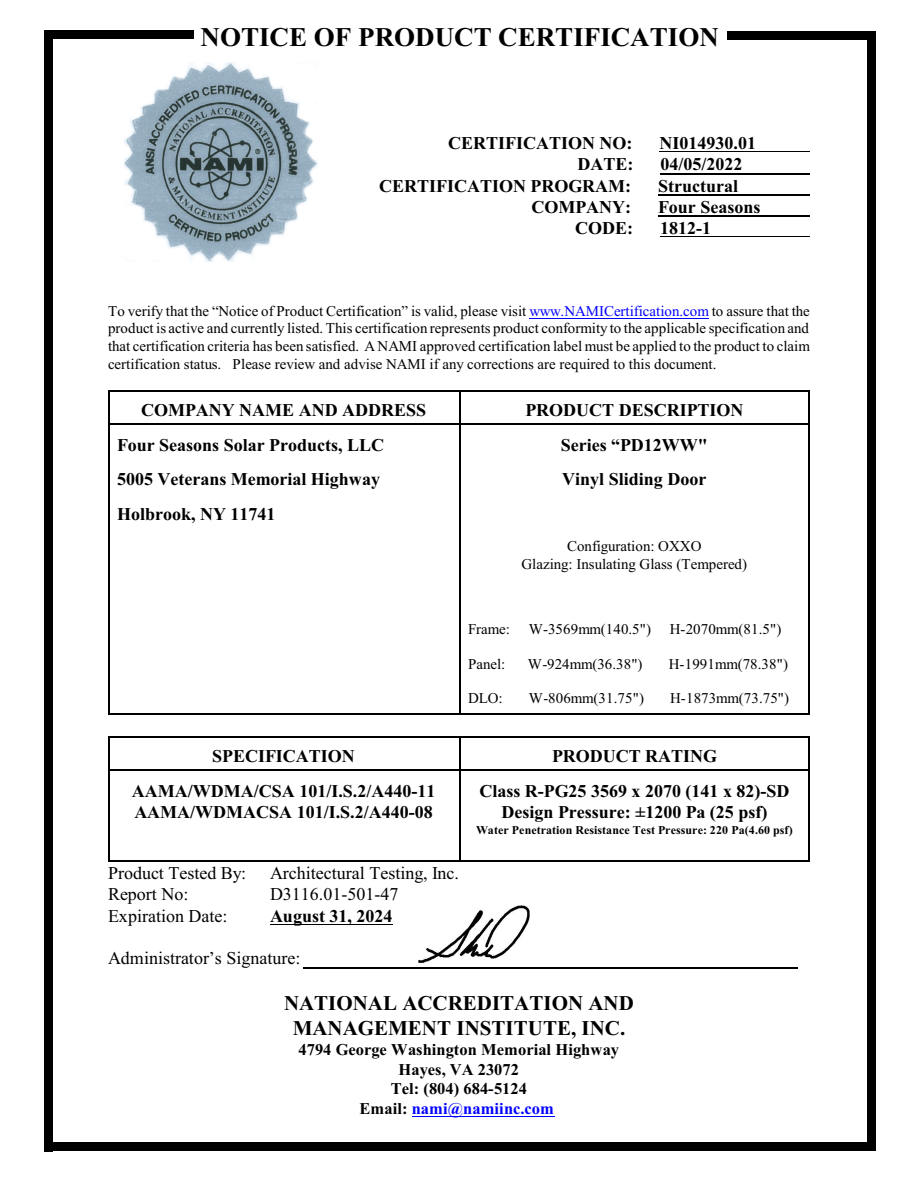
<style>
.page{position:relative;width:918px;height:1188px;background:#fff}
.page>*{position:absolute;margin:0;border:0;box-sizing:border-box;transform-origin:0 0}
.t1{font:700 27px "Times New Roman";color:#000}
.t2{font:700 21px/24.9px "Times New Roman";color:#000;text-align:center}
.t3{font:700 18px/21.3px "Times New Roman";color:#000}
.t4{font:18px "Times New Roman";color:#000}
.t5{font:700 16.5px/19.5px "Times New Roman";color:#000;text-align:center}
.t6{font:15px/17.7px "Times New Roman";color:#000;text-align:justify}
.t7{font:700 12px "Times New Roman";letter-spacing:.005em;color:#000}
.s1{color:#00f}
</style>
<div class="page">
<hr style="left:108px;top:390px;width:351px;height:1px;background:#000">
<hr style="left:108px;top:391px;width:1px;height:33px;background:#000">
<hr style="left:108px;top:423px;width:351px;height:1px;background:#000">
<hr style="left:809px;top:390px;width:1px;height:34px;background:#000">
<hr style="left:459px;top:390px;width:351px;height:1px;background:#000">
<hr style="left:459px;top:391px;width:1px;height:33px;background:#000">
<hr style="left:459px;top:423px;width:349px;height:1px;background:#000">
<hr style="left:108px;top:425px;width:1px;height:34px;background:#000">
<hr style="left:809px;top:425px;width:1px;height:34px;background:#000">
<hr style="left:459px;top:425px;width:1px;height:34px;background:#000">
<hr style="left:108px;top:459px;width:1px;height:35px;background:#000">
<hr style="left:809px;top:459px;width:1px;height:35px;background:#000">
<hr style="left:459px;top:459px;width:1px;height:35px;background:#000">
<hr style="left:108px;top:494px;width:1px;height:34px;background:#000">
<hr style="left:809px;top:494px;width:1px;height:34px;background:#000">
<hr style="left:459px;top:494px;width:1px;height:34px;background:#000">
<hr style="left:108px;top:528px;width:1px;height:49px;background:#000">
<hr style="left:809px;top:528px;width:1px;height:49px;background:#000">
<hr style="left:459px;top:528px;width:1px;height:49px;background:#000">
<hr style="left:108px;top:577px;width:1px;height:34px;background:#000">
<hr style="left:809px;top:577px;width:1px;height:34px;background:#000">
<hr style="left:459px;top:577px;width:1px;height:34px;background:#000">
<hr style="left:108px;top:611px;width:1px;height:35px;background:#000">
<hr style="left:809px;top:611px;width:1px;height:35px;background:#000">
<hr style="left:459px;top:611px;width:1px;height:35px;background:#000">
<hr style="left:108px;top:646px;width:1px;height:34px;background:#000">
<hr style="left:809px;top:646px;width:1px;height:34px;background:#000">
<hr style="left:459px;top:646px;width:1px;height:34px;background:#000">
<hr style="left:108px;top:714px;width:351px;height:1px;background:#000">
<hr style="left:108px;top:681px;width:1px;height:33px;background:#000">
<hr style="left:809px;top:681px;width:1px;height:34px;background:#000">
<hr style="left:459px;top:714px;width:351px;height:1px;background:#000">
<hr style="left:459px;top:681px;width:1px;height:33px;background:#000">
<hr style="left:108px;top:736px;width:351px;height:2px;background:#000">
<hr style="left:108px;top:738px;width:1px;height:33px;background:#000">
<hr style="left:108px;top:770px;width:351px;height:1px;background:#000">
<hr style="left:809px;top:736px;width:1px;height:35px;background:#000">
<hr style="left:459px;top:736px;width:351px;height:2px;background:#000">
<hr style="left:459px;top:738px;width:1px;height:33px;background:#000">
<hr style="left:459px;top:770px;width:349px;height:1px;background:#000">
<hr style="left:108px;top:861px;width:351px;height:1px;background:#000">
<hr style="left:108px;top:771px;width:1px;height:90px;background:#000">
<hr style="left:809px;top:771px;width:1px;height:91px;background:#000">
<hr style="left:459px;top:861px;width:351px;height:1px;background:#000">
<hr style="left:459px;top:771px;width:1px;height:90px;background:#000">
<hr style="left:660px;top:151px;width:150px;height:1px;background:#000">
<hr style="left:660px;top:173px;width:150px;height:1px;background:#000">
<hr style="left:658px;top:194px;width:152px;height:1px;background:#000">
<hr style="left:658px;top:215px;width:152px;height:2px;background:#000">
<hr style="left:660px;top:236px;width:150px;height:1px;background:#000">
<hr style="left:529px;top:318px;width:180px;height:1px;background:#00f">
<hr style="left:270px;top:924px;width:123px;height:1px;background:#000">
<hr style="left:412px;top:1116px;width:142px;height:1px;background:#00f">
<div style="left:867px;top:32px;width:8px;height:1119px;background:#000"></div>
<div style="left:728px;top:32px;width:147px;height:8px;background:#000"></div>
<div style="left:44px;top:31px;width:9px;height:1120px;background:#000"></div>
<div style="left:44px;top:30px;width:150px;height:9px;background:#000"></div>
<hr style="left:303px;top:968px;width:495px;height:1px;background:#000">
<div style="left:44px;top:1142px;width:831px;height:9px;background:#000"></div>
<img style="left:124px;top:62px;width:194px;height:199px">
<img style="left:418px;top:905px;width:112px;height:58px">
<h1 class="t1" style="left:201px;top:28px;width:520px">NOTICE OF PRODUCT CERTIFICATION</h1>
<p class="t3" style="left:448px;top:134px;width:186px">CERTIFICATION NO:</p>
<p class="t3" style="left:660px;top:134px;width:98px">NI014930.01</p>
<p class="t3" style="left:577px;top:155px;width:57px">DATE:</p>
<p class="t3" style="left:660px;top:155px;width:84px">04/05/2022</p>
<p class="t3" style="left:379px;top:177px;width:254px">CERTIFICATION PROGRAM:</p>
<p class="t3" style="left:658px;top:177px;width:81px">Structural</p>
<p class="t3" style="left:532px;top:198px;width:101px">COMPANY:</p>
<p class="t3" style="left:658px;top:198px;width:104px">Four Seasons</p>
<p class="t3" style="left:575px;top:219px;width:59px">CODE:</p>
<p class="t3" style="left:660px;top:219px;width:52px">1812-1</p>
<p class="t6" style="left:108px;top:303px;width:703px">To verify that the “Notice of Product Certification” is valid, please visit <span class="s1">www.NAMICertification.com</span> to assure that the product is active and currently listed. This certification represents product conformity to the applicable specification and that certification criteria has been satisfied. A NAMI approved certification label must be applied to the product to claim certification status. Please review and advise NAMI if any corrections are required to this document.</p>
<p class="t3" style="left:141px;top:401px;width:287px">COMPANY NAME AND ADDRESS</p>
<p class="t3" style="left:525px;top:401px;width:220px">PRODUCT DESCRIPTION</p>
<p class="t3" style="left:117px;top:436px;width:269px">Four Seasons Solar Products, LLC</p>
<p class="t3" style="left:561px;top:436px;width:149px">Series “PD12WW"</p>
<p class="t3" style="left:117px;top:470px;width:265px">5005 Veterans Memorial Highway</p>
<p class="t3" style="left:562px;top:470px;width:146px">Vinyl Sliding Door</p>
<p class="t3" style="left:117px;top:505px;width:160px">Holbrook, NY 11741</p>
<p class="t6" style="left:521px;top:539px;width:227px;text-align:center">Configuration: OXXO<br>Glazing: Insulating Glass (Tempered)</p>
<p class="t6" style="left:468px;top:622px;width:185px">Frame: W-3569mm(140.5")</p>
<p class="t6" style="left:670px;top:622px;width:113px">H-2070mm(81.5")</p>
<p class="t6" style="left:468px;top:656px;width:39px">Panel:</p>
<p class="t6" style="left:528px;top:656px;width:116px">W-924mm(36.38")</p>
<p class="t6" style="left:669px;top:656px;width:121px">H-1991mm(78.38")</p>
<p class="t6" style="left:468px;top:691px;width:36px">DLO:</p>
<p class="t6" style="left:529px;top:691px;width:117px">W-806mm(31.75")</p>
<p class="t6" style="left:670px;top:691px;width:121px">H-1873mm(73.75")</p>
<p class="t3" style="left:212px;top:748px;width:144px">SPECIFICATION</p>
<p class="t3" style="left:552px;top:748px;width:167px">PRODUCT RATING</p>
<p class="t3" style="left:132px;top:782px;width:305px">AAMA/WDMA/CSA 101/I.S.2/A440-11<br>AAMA/WDMACSA 101/I.S.2/A440-08</p>
<p class="t3" style="left:480px;top:782px;width:311px;text-align:center">Class R-PG25 3569 x 2070 (141 x 82)-SD<br>Design Pressure: ±1200 Pa (25 psf)</p>
<p class="t7" style="left:476px;top:826px;width:318px">Water Penetration Resistance Test Pressure: 220 Pa(4.60 psf)</p>
<p class="t4" style="left:108px;top:866px;width:140px">Product Tested By:</p>
<p class="t4" style="left:270px;top:866px;width:191px">Architectural Testing, Inc.</p>
<p class="t4" style="left:108px;top:888px;width:82px">Report No:</p>
<p class="t4" style="left:270px;top:888px;width:130px">D3116.01-501-47</p>
<p class="t4" style="left:108px;top:909px;width:121px">Expiration Date:</p>
<p class="t3" style="left:270px;top:907px;width:124px">August 31, 2024</p>
<p class="t4" style="left:108px;top:952px;width:194px">Administrator’s Signature:</p>
<h2 class="t2" style="left:284px;top:993px;width:351px">NATIONAL ACCREDITATION AND<br>MANAGEMENT INSTITUTE, INC.</h2>
<p class="t5" style="left:299px;top:1042px;width:322px">4794 George Washington Memorial Highway<br>Hayes, VA 23072<br>Tel: (804) 684-5124<br>Email: <span class="s1">nami@namiinc.com</span></p>
</div>
